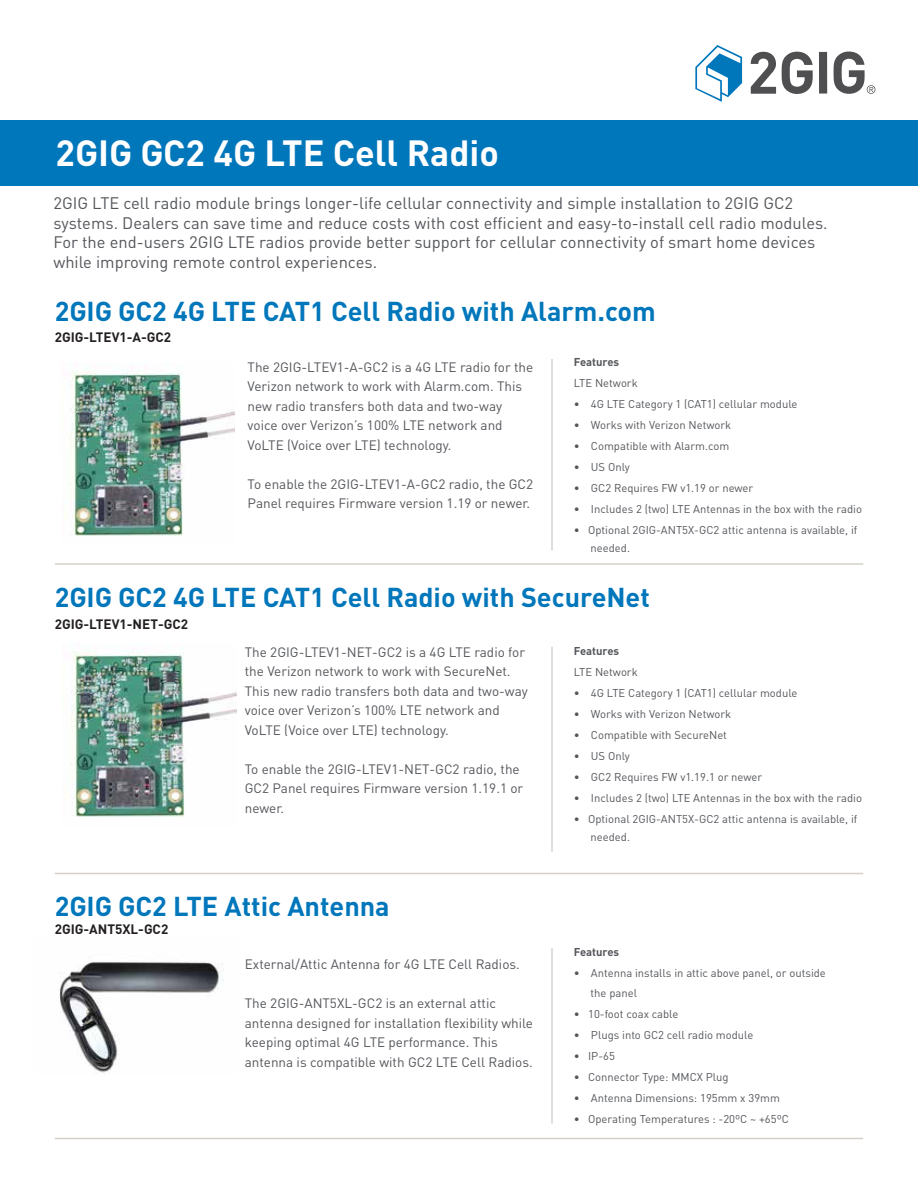
<style>
.page{position:relative;width:918px;height:1188px;background:#fff}
.page>*{position:absolute;margin:0;border:0;box-sizing:border-box;transform-origin:0 0}
.t1{font:700 36px "DIN Pro";color:#fff}
.t2{font:700 27px "DIN Pro";color:#0076bb}
.t3{font:16.5px/19.5px "DIN Pro";color:#54565b}
.t4{font:13.5px/19.5px "DIN Pro";color:#54565b}
.t5{font:700 13.5px "DIN Pro";color:#231f20}
.t6{font:11.25px/18px "DIN Pro";color:#54565b}
.t7{font:700 11.25px "DIN Pro";color:#54565b}
</style>
<div class="page">
<svg style="left:751px;top:52px;width:25px;height:42px"></svg>
<svg style="left:782px;top:52px;width:31px;height:42px"></svg>
<div style="left:819px;top:52px;width:8px;height:42px;background:#4f4f51"></div>
<svg style="left:695px;top:45px;width:47px;height:57px"></svg>
<svg style="left:833px;top:51px;width:42px;height:43px"></svg>
<div style="left:0;top:120px;width:918px;height:65px;background:#0076bb"></div>
<img style="left:71px;top:652px;width:165px;height:165px">
<img style="left:69px;top:371px;width:166px;height:165px">
<hr style="left:551px;top:359px;width:2px;height:192px;background:#d6d1ca">
<hr style="left:551px;top:647px;width:2px;height:205px;background:#d6d1ca">
<hr style="left:551px;top:948px;width:2px;height:175px;background:#d6d1ca">
<hr style="left:55px;top:563px;width:808px;height:2px;background:#d6d1ca">
<hr style="left:55px;top:873px;width:808px;height:1px;background:#d6d1ca">
<hr style="left:55px;top:1138px;width:808px;height:1px;background:#d6d1ca">
<img style="left:59px;top:961px;width:164px;height:112px">
<h1 class="t1" style="left:56px;top:128px;width:445px">2GIG GC2 4G LTE Cell Radio</h1>
<p class="t3" style="left:53px;top:193px;width:776px">2GIG LTE cell radio module brings longer-life cellular connectivity and simple installation to 2GIG GC2 systems. Dealers can save time and reduce costs with cost efficient and easy-to-install cell radio modules.<br>For the end-users 2GIG LTE radios provide better support for cellular connectivity of smart home devices while improving remote control experiences.</p>
<h2 class="t2" style="left:55px;top:292px;width:603px">2GIG GC2 4G LTE CAT1 Cell Radio with Alarm.com</h2>
<p class="t5" style="left:55px;top:328px;width:118px">2GIG-LTEV1-A-GC2</p>
<p class="t4" style="left:248px;top:356px;width:287px">The 2GIG-LTEV1-A-GC2 is a 4G LTE radio for the Verizon network to work with Alarm.com. This new radio transfers both data and two-way voice over Verizon’s 100% LTE network and VoLTE (Voice over LTE) technology.</p>
<p class="t4" style="left:248px;top:473px;width:287px">To enable the 2GIG-LTEV1-A-GC2 radio, the GC2<br>Panel requires Firmware version 1.19 or newer.</p>
<p class="t7" style="left:574px;top:354px;width:47px">Features</p>
<p class="t6" style="left:574px;top:373px;width:66px">LTE Network</p>
<p class="t6" style="left:574px;top:394px;width:225px">• 4G LTE Category 1 (CAT1) cellular module</p>
<p class="t6" style="left:574px;top:415px;width:159px">• Works with Verizon Network</p>
<p class="t6" style="left:574px;top:436px;width:157px">• Compatible with Alarm.com</p>
<p class="t6" style="left:574px;top:457px;width:58px">• US Only</p>
<p class="t6" style="left:574px;top:478px;width:181px">• GC2 Requires FW v1.19 or newer</p>
<p class="t6" style="left:574px;top:499px;width:290px">• Includes 2 (two) LTE Antennas in the box with the radio</p>
<p class="t6" style="left:591px;top:520px;width:268px;text-indent:-17px">• Optional 2GIG-ANT5X-GC2 attic antenna is available, if needed.</p>
<h2 class="t2" style="left:55px;top:579px;width:597px">2GIG GC2 4G LTE CAT1 Cell Radio with SecureNet</h2>
<p class="t4" style="left:245px;top:641px;width:285px">The 2GIG-LTEV1-NET-GC2 is a 4G LTE radio for the Verizon network to work with SecureNet.<br>This new radio transfers both data and two-way voice over Verizon’s 100% LTE network and VoLTE (Voice over LTE) technology.</p>
<p class="t4" style="left:245px;top:758px;width:280px">To enable the 2GIG-LTEV1-NET-GC2 radio, the<br>GC2 Panel requires Firmware version 1.19.1 or newer.</p>
<p class="t5" style="left:55px;top:615px;width:135px">2GIG-LTEV1-NET-GC2</p>
<p class="t7" style="left:574px;top:643px;width:47px">Features</p>
<p class="t6" style="left:574px;top:662px;width:66px">LTE Network</p>
<p class="t6" style="left:574px;top:683px;width:225px">• 4G LTE Category 1 (CAT1) cellular module</p>
<p class="t6" style="left:574px;top:704px;width:159px">• Works with Verizon Network</p>
<p class="t6" style="left:574px;top:725px;width:155px">• Compatible with SecureNet</p>
<p class="t6" style="left:574px;top:746px;width:58px">• US Only</p>
<p class="t6" style="left:574px;top:767px;width:190px">• GC2 Requires FW v1.19.1 or newer</p>
<p class="t6" style="left:574px;top:788px;width:290px">• Includes 2 (two) LTE Antennas in the box with the radio</p>
<p class="t6" style="left:591px;top:809px;width:268px;text-indent:-17px">• Optional 2GIG-ANT5X-GC2 attic antenna is available, if needed.</p>
<h2 class="t2" style="left:55px;top:888px;width:336px">2GIG GC2 LTE Attic Antenna</h2>
<p class="t5" style="left:55px;top:920px;width:115px">2GIG-ANT5XL-GC2</p>
<p class="t4" style="left:245px;top:954px;width:277px">External/Attic Antenna for 4G LTE Cell Radios.</p>
<p class="t4" style="left:245px;top:993px;width:290px">The 2GIG-ANT5XL-GC2 is an external attic antenna designed for installation flexibility while keeping optimal 4G LTE performance. This antenna is compatible with GC2 LTE Cell Radios.</p>
<p class="t7" style="left:574px;top:945px;width:47px">Features</p>
<p class="t6" style="left:591px;top:963px;width:237px;line-height:19.5px;text-indent:-17px">• Antenna installs in attic above panel, or outside the panel</p>
<p class="t6" style="left:574px;top:1004px;width:106px">• 10-foot coax cable</p>
<p class="t6" style="left:574px;top:1025px;width:181px">• Plugs into GC2 cell radio module</p>
<p class="t6" style="left:574px;top:1046px;width:43px">• IP-65</p>
<p class="t6" style="left:574px;top:1067px;width:156px">• Connector Type: MMCX Plug</p>
<p class="t6" style="left:574px;top:1088px;width:208px">• Antenna Dimensions: 195mm x 39mm</p>
<p class="t6" style="left:574px;top:1109px;width:217px">• Operating Temperatures : -20ºC ~ +65ºC</p>
</div>
